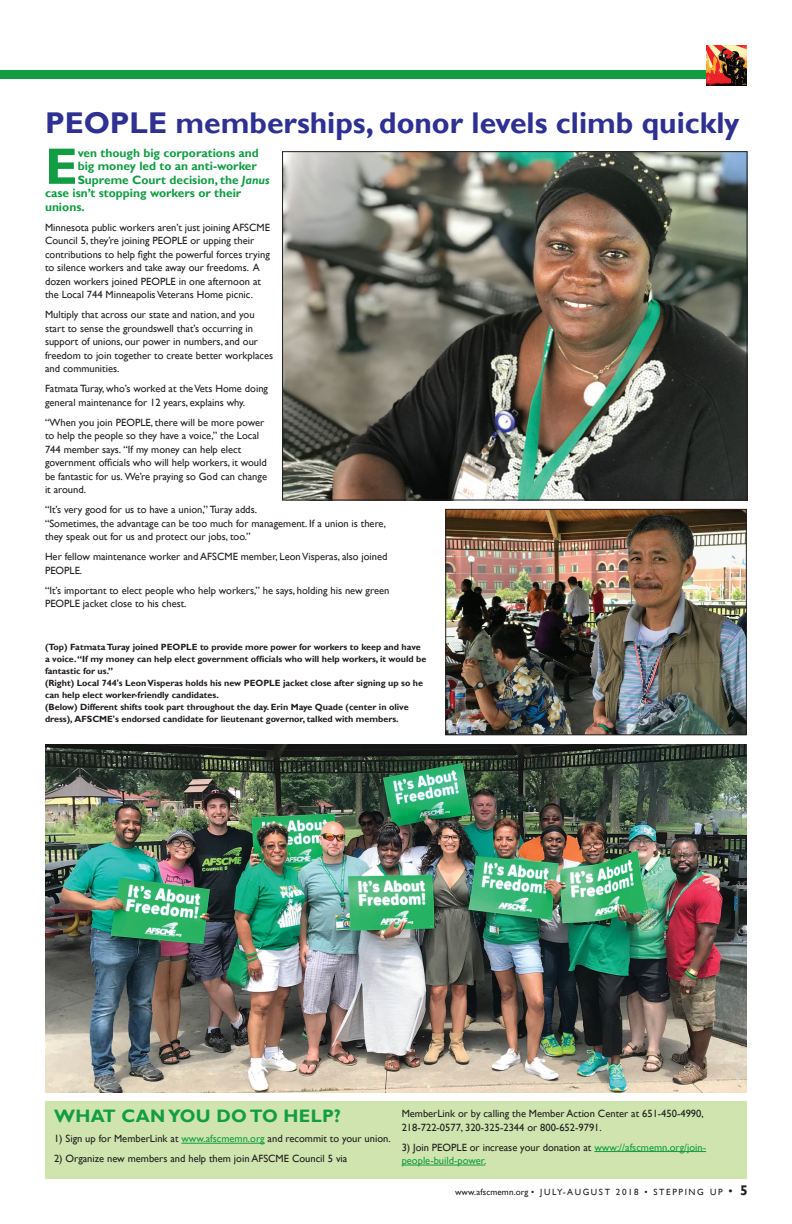
<style>
.page{position:relative;width:792px;height:1224px;background:#fff}
.page>*{position:absolute;margin:0;border:0;box-sizing:border-box;transform-origin:0 0}
.t1{font:700 51.6px "Gill Sans";color:#129d44}
.t2{font:700 30px "Gill Sans";color:#2e3092}
.t3{font:700 18px "Gill Sans";letter-spacing:.02em;color:#129d44}
.t4{font:700 12px "Gill Sans";color:#129d44}
.t5{font:10.5px/13.5px "Gill Sans";color:#231f20}
.t6{font:10.5px/13.5px "Gill Sans";color:#129d44}
.t7{font:700 9px/12px "Gill Sans";color:#231f20}
.t8{font:9px "Gill Sans";letter-spacing:.18em;color:#231f20}
.s1{font-style:italic}
.s2{color:#129d44}
.s3{color:#231f20}
.s4{font-size:12px}
.s5{font-weight:700;font-size:14px}
</style>
<div class="page">
<div style="left:0;top:70px;width:732px;height:9px;background:#129d44"></div>
<img style="left:706px;top:45px;width:41px;height:40px">
<img style="left:284px;top:154px;width:461px;height:344px">
<img style="left:448px;top:511px;width:296px;height:222px">
<div style="left:446px;top:509px;width:300px;height:226px;border:1px solid #231f20"></div>
<img style="left:45px;top:744px;width:701px;height:349px">
<div style="left:45px;top:1101px;width:701px;height:78px;background:#cfe4ae"></div>
<hr style="left:181px;top:1143px;width:84px;height:1px;background:#129d44">
<hr style="left:594px;top:1151px;width:112px;height:1px;background:#129d44">
<hr style="left:402px;top:1165px;width:83px;height:1px;background:#129d44">
<h2 class="t2" style="left:45px;top:104px;width:696px">PEOPLE memberships, donor levels climb quickly</h2>
<h1 class="t1" style="left:45px;top:135px;width:34px">E</h1>
<p class="t4" style="left:78px;top:146px;width:183px">ven though big corporations and</p>
<p class="t4" style="left:78px;top:159px;width:181px">big money led to an anti-worker</p>
<p class="t4" style="left:78px;top:173px;width:193px">Supreme Court decision, the <span class="s1">Janus</span></p>
<p class="t4" style="left:45px;top:186px;width:198px">case isn’t stopping workers or their</p>
<p class="t4" style="left:45px;top:200px;width:41px">unions.</p>
<p class="t5" style="left:45px;top:221px;width:226px">Minnesota public workers aren’t just joining AFSCME Council 5, they’re joining PEOPLE or upping their contributions to help fight the powerful forces trying to silence workers and take away our freedoms. A dozen workers joined PEOPLE in one afternoon at the Local 744 Minneapolis Veterans Home picnic.</p>
<p class="t5" style="left:45px;top:308px;width:230px">Multiply that across our state and nation, and you start to sense the groundswell that’s occurring in support of unions, our power in numbers, and our freedom to join together to create better workplaces and communities.</p>
<p class="t5" style="left:45px;top:382px;width:225px">Fatmata Turay, who’s worked at the Vets Home doing general maintenance for 12 years, explains why.</p>
<p class="t5" style="left:45px;top:416px;width:224px">“When you join PEOPLE, there will be more power to help the people so they have a voice,” the Local 744 member says. “If my money can help elect government officials who will help workers, it would be fantastic for us. We’re praying so God can change it around.</p>
<p class="t5" style="left:45px;top:503px;width:343px">“It’s very good for us to have a union,” Turay adds.<br>“Sometimes, the advantage can be too much for management. If a union is there, they speak out for us and protect our jobs, too.”</p>
<p class="t5" style="left:45px;top:550px;width:344px">Her fellow maintenance worker and AFSCME member, Leon Visperas, also joined<br>PEOPLE.</p>
<p class="t5" style="left:45px;top:584px;width:346px">“It’s important to elect people who help workers,” he says, holding his new green<br>PEOPLE jacket close to his chest.</p>
<p class="t7" style="left:45px;top:642px;width:383px">(Top) Fatmata Turay joined PEOPLE to provide more power for workers to keep and have a voice. “If my money can help elect government officials who will help workers, it would be fantastic for us.”<br>(Right) Local 744's Leon Visperas holds his new PEOPLE jacket close after signing up so he can help elect worker-friendly candidates.<br>(Below) Different shifts took part throughout the day. Erin Maye Quade (center in olive dress), AFSCME's endorsed candidate for lieutenant governor, talked with members.</p>
<h3 class="t3" style="left:54px;top:1106px;width:289px">WHAT CAN YOU DO TO HELP?</h3>
<p class="t5" style="left:54px;top:1132px;width:338px">1) Sign up for MemberLink at <span class="s2">www.afscmemn.org</span> and recommit to your union.</p>
<p class="t5" style="left:54px;top:1152px;width:295px">2) Organize new members and help them join AFSCME Council 5 via</p>
<p class="t5" style="left:402px;top:1107px;width:304px">MemberLink or by calling the Member Action Center at 651-450-4990,<br>218-722-0577, 320-325-2344 or 800-652-9791.</p>
<p class="t6" style="left:402px;top:1141px;width:306px"><span class="s3">3) Join PEOPLE or increase your donation at</span> www://afscmemn.org/join&shy;people-build-power.</p>
<p class="t8" style="left:455px;top:1187px;width:294px">www.afscmemn.org • JULY-AUGUST 2018 • STEPPING UP <span class="s4">•</span> <span class="s5">5</span></p>
</div>
